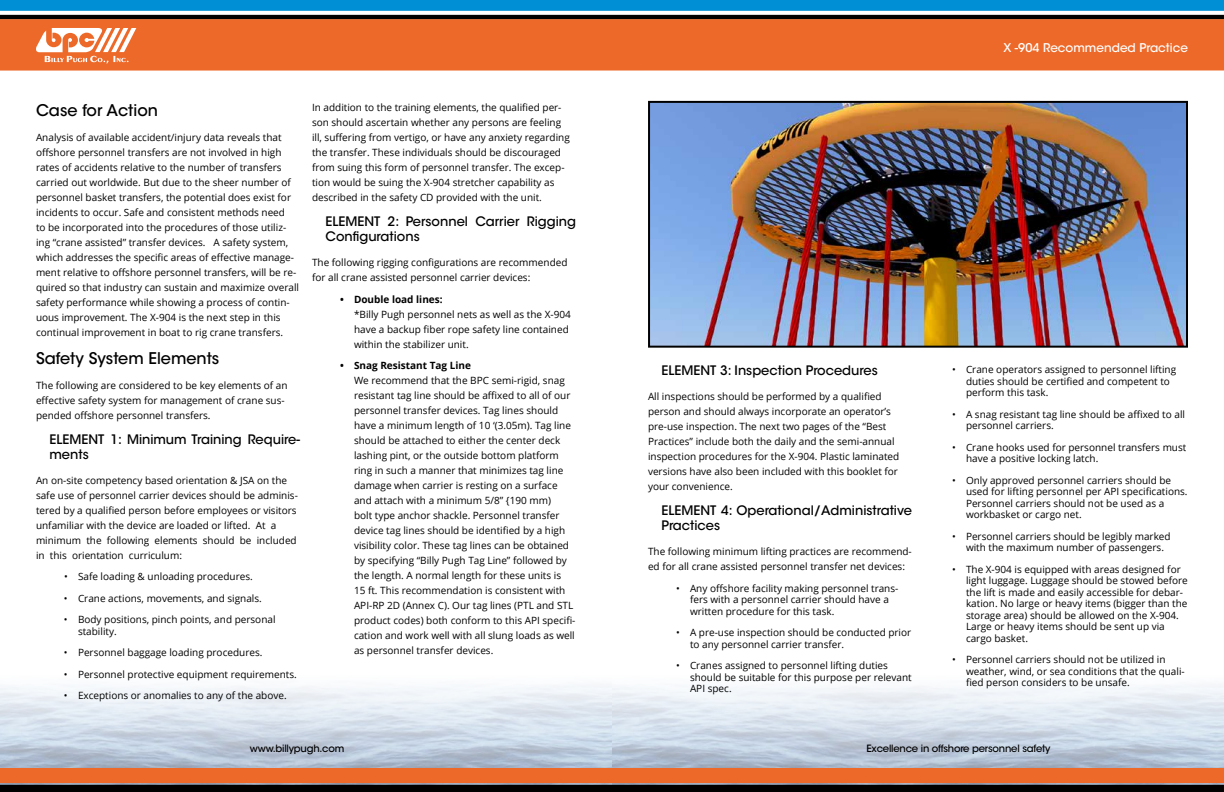
<style>
.page{position:relative;width:1224px;height:792px;background:#fff}
.page>*{position:absolute;margin:0;border:0;box-sizing:border-box;transform-origin:0 0}
.t1{font:500 16px "ITC Avant Garde Std";color:#000}
.t2{font:500 13px/15px "ITC Avant Garde Std";color:#000}
.t3{font:500 12px "ITC Avant Garde Std";color:#fff}
.t4{font:10px/15px "Open Sans";color:#000}
.t5{font:500 10px "ITC Avant Garde Std";letter-spacing:-.02em;color:#000}
.t6{font:700 10px "Open Sans";color:#000}
</style>
<div class="page">
<div style="left:0;top:19px;width:1224px;height:52px;background:#ed6929"></div>
<img style="left:0;top:684px;width:1224px;height:101px">
<div style="left:0;top:785px;width:1224px;height:7px;background:#000"></div>
<hr style="left:0;top:15px;width:1224px;height:4px;background:#000">
<div style="left:0;top:0;width:1224px;height:11px;background:#008fd5"></div>
<svg style="left:36px;top:28px;width:100px;height:36px"></svg>
<div style="left:0;top:768px;width:1224px;height:15px;background:#ed6929"></div>
<img style="left:651px;top:104px;width:534px;height:241px">
<div style="left:648px;top:101px;width:540px;height:247px;border:2px solid #000"></div>
<h1 class="t1" style="left:36px;top:100px;width:124px">Case for Action</h1>
<p class="t4" style="left:36px;top:129px;width:265px">Analysis of available accident/injury data reveals that offshore personnel transfers are not involved in high rates of accidents relative to the number of transfers carried out worldwide. But due to the sheer number of personnel basket transfers, the potential does exist for incidents to occur. Safe and consistent methods need<br>to be incorporated into the procedures of those utiliz&shy;ing “crane assisted” transfer devices. A safety system, which addresses the specific areas of effective manage&shy;ment relative to offshore personnel transfers, will be re&shy;quired so that industry can sustain and maximize overall safety performance while showing a process of contin&shy;uous improvement. The X-904 is the next step in this continual improvement in boat to rig crane transfers.</p>
<h1 class="t1" style="left:36px;top:348px;width:185px">Safety System Elements</h1>
<p class="t4" style="left:36px;top:378px;width:253px">The following are considered to be key elements of an effective safety system for management of crane sus&shy;pended offshore personnel transfers.</p>
<h2 class="t2" style="left:50px;top:432px;width:252px">ELEMENT 1: Minimum Training Require&shy;ments</h2>
<p class="t4" style="left:36px;top:472px;width:263px">An on-site competency based orientation &amp; JSA on the safe use of personnel carrier devices should be adminis&shy;tered by a qualified person before employees or visitors unfamiliar with the device are loaded or lifted. At a minimum the following elements should be included in this orientation curriculum:</p>
<p class="t4" style="left:64px;top:569px;width:190px">• Safe loading &amp; unloading procedures.</p>
<p class="t4" style="left:64px;top:590px;width:199px">• Crane actions, movements, and signals.</p>
<p class="t4" style="left:78px;top:614px;width:199px;line-height:11.5px;text-indent:-14px">• Body positions, pinch points, and personal stability.</p>
<p class="t4" style="left:64px;top:645px;width:200px">• Personnel baggage loading procedures.</p>
<p class="t4" style="left:64px;top:666px;width:234px">• Personnel protective equipment requirements.</p>
<p class="t4" style="left:64px;top:688px;width:224px">• Exceptions or anomalies to any of the above.</p>
<p class="t4" style="left:312px;top:100px;width:259px">In addition to the training elements, the qualified per&shy;son should ascertain whether any persons are feeling ill, suffering from vertigo, or have any anxiety regarding the transfer. These individuals should be discouraged from suing this form of personnel transfer. The excep&shy;tion would be suing the X-904 stretcher capability as described in the safety CD provided with the unit.</p>
<h2 class="t2" style="left:326px;top:214px;width:252px">ELEMENT 2: Personnel Carrier Rigging<br>Configurations</h2>
<p class="t4" style="left:312px;top:255px;width:257px">The following rigging configurations are recommended for all crane assisted personnel carrier devices:</p>
<p class="t6" style="left:340px;top:292px;width:104px">• Double load lines:</p>
<p class="t4" style="left:354px;top:306px;width:218px">*Billy Pugh personnel nets as well as the X-904 have a backup fiber rope safety line contained within the stabilizer unit.</p>
<p class="t6" style="left:340px;top:359px;width:133px">• Snag Resistant Tag Line</p>
<p class="t4" style="left:354px;top:373px;width:223px">We recommend that the BPC semi-rigid, snag resistant tag line should be affixed to all of our personnel transfer devices. Tag lines should have a minimum length of 10 ‘(3.05m). Tag line should be attached to either the center deck lashing pint, or the outside bottom platform ring in such a manner that minimizes tag line damage when carrier is resting on a surface and attach with a minimum 5/8” {190 mm)<br>bolt type anchor shackle. Personnel transfer device tag lines should be identified by a high visibility color. These tag lines can be obtained by specifying “Billy Pugh Tag Line” followed by the length. A normal length for these units is<br>15 ft. This recommendation is consistent with API-RP 2D (Annex C). Our tag lines (PTL and STL product codes) both conform to this API specifi&shy;cation and work well with all slung loads as well as personnel transfer devices.</p>
<p class="t3" style="left:1003px;top:40px;width:186px">X -904 Recommended Practice</p>
<h2 class="t2" style="left:662px;top:363px;width:218px">ELEMENT 3: Inspection Procedures</h2>
<p class="t4" style="left:648px;top:389px;width:253px">All inspections should be performed by a qualified person and should always incorporate an operator’s pre-use inspection. The next two pages of the “Best Practices” include both the daily and the semi-annual inspection procedures for the X-904. Plastic laminated versions have also been included with this booklet for your convenience.</p>
<h2 class="t2" style="left:662px;top:503px;width:252px">ELEMENT 4: Operational/Administrative<br>Practices</h2>
<p class="t4" style="left:648px;top:544px;width:265px">The following minimum lifting practices are recommend&shy;ed for all crane assisted personnel transfer net devices:</p>
<p class="t4" style="left:690px;top:582px;width:210px;line-height:11.5px;text-indent:-14px">• Any offshore facility making personnel trans&shy;fers with a personnel carrier should have a written procedure for this task.</p>
<p class="t4" style="left:690px;top:627px;width:223px;line-height:11.5px;text-indent:-14px">• A pre-use inspection should be conducted prior to any personnel carrier transfer.</p>
<p class="t4" style="left:690px;top:660px;width:223px;line-height:11.5px;text-indent:-14px">• Cranes assigned to personnel lifting duties should be suitable for this purpose per relevant<br>API spec.</p>
<p class="t4" style="left:966px;top:364px;width:212px;line-height:11.5px;text-indent:-14px">• Crane operators assigned to personnel lifting duties should be certified and competent to perform this task.</p>
<p class="t4" style="left:966px;top:408px;width:221px;line-height:11.5px;text-indent:-14px">• A snag resistant tag line should be affixed to all personnel carriers.</p>
<p class="t4" style="left:966px;top:441px;width:222px;line-height:11.5px;text-indent:-14px">• Crane hooks used for personnel transfers must have a positive locking latch.</p>
<p class="t4" style="left:966px;top:474px;width:223px;line-height:11.5px;text-indent:-14px">• Only approved personnel carriers should be used for lifting personnel per API specifications.<br>Personnel carriers should not be used as a workbasket or cargo net.</p>
<p class="t4" style="left:966px;top:530px;width:206px;line-height:11.5px;text-indent:-14px">• Personnel carriers should be legibly marked with the maximum number of passengers.</p>
<p class="t4" style="left:966px;top:563px;width:223px;line-height:11.5px;text-indent:-14px">• The X-904 is equipped with areas designed for light luggage. Luggage should be stowed before the lift is made and easily accessible for debar&shy;kation. No large or heavy items (bigger than the storage area) should be allowed on the X-904.<br>Large or heavy items should be sent up via cargo basket.</p>
<p class="t4" style="left:966px;top:654px;width:220px;line-height:11.5px;text-indent:-14px">• Personnel carriers should not be utilized in weather, wind, or sea conditions that the quali&shy;fied person considers to be unsafe.</p>
<p class="t5" style="left:250px;top:742px;width:96px">www.billypugh.com</p>
<p class="t5" style="left:866px;top:742px;width:186px">Excellence in offshore personnel safety</p>
</div>
